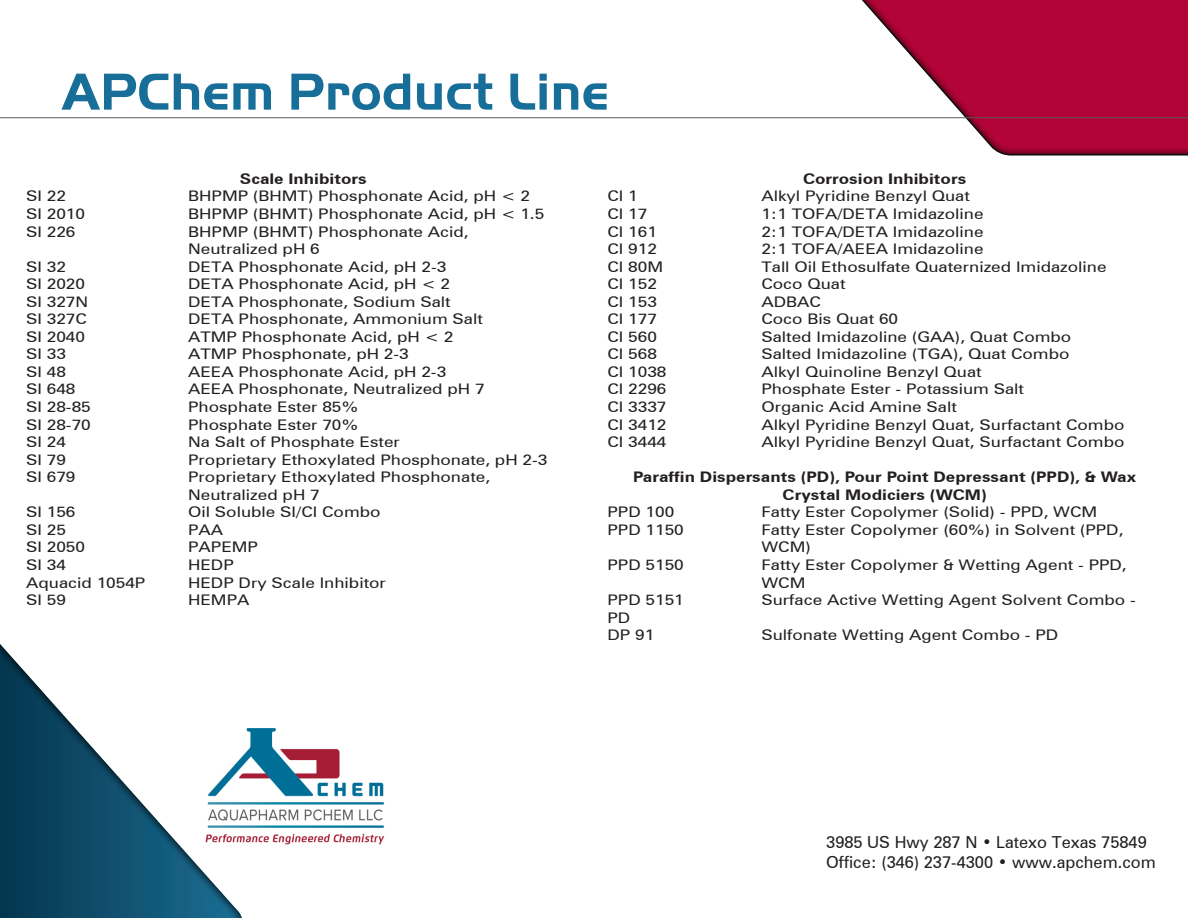
<style>
.page{position:relative;width:1188px;height:918px;background:#fff}
.page>*{position:absolute;margin:0;border:0;box-sizing:border-box;transform-origin:0 0}
.t1{font:700 54px "Handel Got D";color:#176e99}
.t2{font:16.5px/19.8px "Zurich BT";color:#211e1e}
.t3{font:14.7px/17.5px "Zurich BT";color:#231f20;scale:1.18 1}
.t4{font:700 14.7px/17.5px "Zurich BT";color:#231f20;text-align:center;scale:1.18 1}
</style>
<div class="page">
<svg style="left:0;top:644px;width:242px;height:274px"></svg>
<svg style="left:802px;top:0;width:386px;height:155px"></svg>
<hr style="left:0;top:117px;width:1188px;height:1px;background:#58595b">
<img style="left:203px;top:720px;width:182px;height:128px">
<h1 class="t1" style="left:61px;top:61px;width:549px">APChem Product Line</h1>
<p class="t4" style="left:240px;top:170px;width:109px">Scale Inhibitors</p>
<p class="t4" style="left:803px;top:170px;width:140px">Corrosion Inhibitors</p>
<p class="t3" style="left:26px;top:187px;width:35px">SI 22</p>
<p class="t3" style="left:188px;top:187px;width:291px">BHPMP (BHMT) Phosphonate Acid, pH &lt; 2</p>
<p class="t3" style="left:26px;top:205px;width:51px">SI 2010</p>
<p class="t3" style="left:188px;top:205px;width:303px">BHPMP (BHMT) Phosphonate Acid, pH &lt; 1.5</p>
<p class="t3" style="left:26px;top:222px;width:43px">SI 226</p>
<p class="t3" style="left:188px;top:222px;width:239px">BHPMP (BHMT) Phosphonate Acid,<br>Neutralized pH 6</p>
<p class="t3" style="left:26px;top:258px;width:35px">SI 32</p>
<p class="t3" style="left:188px;top:258px;width:220px">DETA Phosphonate Acid, pH 2-3</p>
<p class="t3" style="left:26px;top:275px;width:51px">SI 2020</p>
<p class="t3" style="left:188px;top:275px;width:224px">DETA Phosphonate Acid, pH &lt; 2</p>
<p class="t3" style="left:26px;top:293px;width:54px">SI 327N</p>
<p class="t3" style="left:188px;top:293px;width:224px">DETA Phosphonate, Sodium Salt</p>
<p class="t3" style="left:26px;top:310px;width:53px">SI 327C</p>
<p class="t3" style="left:188px;top:310px;width:251px">DETA Phosphonate, Ammonium Salt</p>
<p class="t3" style="left:26px;top:328px;width:51px">SI 2040</p>
<p class="t3" style="left:188px;top:328px;width:226px">ATMP Phosphonate Acid, pH &lt; 2</p>
<p class="t3" style="left:26px;top:345px;width:35px">SI 33</p>
<p class="t3" style="left:188px;top:345px;width:188px">ATMP Phosphonate, pH 2-3</p>
<p class="t3" style="left:26px;top:363px;width:35px">SI 48</p>
<p class="t3" style="left:188px;top:363px;width:220px">AEEA Phosphonate Acid, pH 2-3</p>
<p class="t3" style="left:26px;top:380px;width:43px">SI 648</p>
<p class="t3" style="left:188px;top:380px;width:253px">AEEA Phosphonate, Neutralized pH 7</p>
<p class="t3" style="left:26px;top:398px;width:56px">SI 28-85</p>
<p class="t3" style="left:188px;top:398px;width:146px">Phosphate Ester 85%</p>
<p class="t3" style="left:26px;top:415px;width:56px">SI 28-70</p>
<p class="t3" style="left:188px;top:415px;width:146px">Phosphate Ester 70%</p>
<p class="t3" style="left:26px;top:433px;width:35px">SI 24</p>
<p class="t3" style="left:188px;top:433px;width:181px">Na Salt of Phosphate Ester</p>
<p class="t3" style="left:26px;top:451px;width:35px">SI 79</p>
<p class="t3" style="left:188px;top:451px;width:306px">Proprietary Ethoxylated Phosphonate, pH 2-3</p>
<p class="t3" style="left:26px;top:468px;width:43px">SI 679</p>
<p class="t3" style="left:188px;top:468px;width:257px">Proprietary Ethoxylated Phosphonate,<br>Neutralized pH 7</p>
<p class="t3" style="left:26px;top:503px;width:43px">SI 156</p>
<p class="t3" style="left:188px;top:503px;width:165px">Oil Soluble SI/CI Combo</p>
<p class="t3" style="left:26px;top:521px;width:35px">SI 25</p>
<p class="t3" style="left:188px;top:521px;width:31px">PAA</p>
<p class="t3" style="left:26px;top:538px;width:51px">SI 2050</p>
<p class="t3" style="left:188px;top:538px;width:61px">PAPEMP</p>
<p class="t3" style="left:26px;top:556px;width:35px">SI 34</p>
<p class="t3" style="left:188px;top:556px;width:40px">HEDP</p>
<p class="t3" style="left:26px;top:573px;width:103px">Aquacid 1054P</p>
<p class="t3" style="left:188px;top:573px;width:169px">HEDP Dry Scale Inhibitor</p>
<p class="t3" style="left:26px;top:591px;width:35px">SI 59</p>
<p class="t3" style="left:188px;top:591px;width:53px">HEMPA</p>
<p class="t3" style="left:607px;top:187px;width:27px">CI 1</p>
<p class="t3" style="left:761px;top:187px;width:178px">Alkyl Pyridine Benzyl Quat</p>
<p class="t3" style="left:607px;top:205px;width:35px">CI 17</p>
<p class="t3" style="left:761px;top:205px;width:190px">1:1 TOFA/DETA Imidazoline</p>
<p class="t3" style="left:607px;top:222px;width:43px">CI 161</p>
<p class="t3" style="left:761px;top:222px;width:190px">2:1 TOFA/DETA Imidazoline</p>
<p class="t3" style="left:607px;top:240px;width:43px">CI 912</p>
<p class="t3" style="left:761px;top:240px;width:190px">2:1 TOFA/AEEA Imidazoline</p>
<p class="t3" style="left:607px;top:258px;width:49px">CI 80M</p>
<p class="t3" style="left:761px;top:258px;width:294px">Tall Oil Ethosulfate Quaternized Imidazoline</p>
<p class="t3" style="left:607px;top:275px;width:43px">CI 152</p>
<p class="t3" style="left:761px;top:275px;width:73px">Coco Quat</p>
<p class="t3" style="left:607px;top:293px;width:43px">CI 153</p>
<p class="t3" style="left:761px;top:293px;width:52px">ADBAC</p>
<p class="t3" style="left:607px;top:310px;width:43px">CI 177</p>
<p class="t3" style="left:761px;top:310px;width:117px">Coco Bis Quat 60</p>
<p class="t3" style="left:607px;top:328px;width:43px">CI 560</p>
<p class="t3" style="left:761px;top:328px;width:264px">Salted Imidazoline (GAA), Quat Combo</p>
<p class="t3" style="left:607px;top:345px;width:43px">CI 568</p>
<p class="t3" style="left:761px;top:345px;width:263px">Salted Imidazoline (TGA), Quat Combo</p>
<p class="t3" style="left:607px;top:363px;width:52px">CI 1038</p>
<p class="t3" style="left:761px;top:363px;width:188px">Alkyl Quinoline Benzyl Quat</p>
<p class="t3" style="left:607px;top:380px;width:52px">CI 2296</p>
<p class="t3" style="left:761px;top:380px;width:224px">Phosphate Ester - Potassium Salt</p>
<p class="t3" style="left:607px;top:398px;width:52px">CI 3337</p>
<p class="t3" style="left:761px;top:398px;width:167px">Organic Acid Amine Salt</p>
<p class="t3" style="left:607px;top:415px;width:52px">CI 3412</p>
<p class="t3" style="left:761px;top:415px;width:309px">Alkyl Pyridine Benzyl Quat, Surfactant Combo</p>
<p class="t3" style="left:607px;top:433px;width:52px">CI 3444</p>
<p class="t3" style="left:761px;top:433px;width:309px">Alkyl Pyridine Benzyl Quat, Surfactant Combo</p>
<p class="t4" style="left:633px;top:468px;width:428px">Paraffin Dispersants (PD), Pour Point Depressant (PPD), &amp; Wax<br>Crystal Modiciers (WCM)</p>
<p class="t3" style="left:607px;top:503px;width:58px">PPD 100</p>
<p class="t3" style="left:761px;top:503px;width:286px">Fatty Ester Copolymer (Solid) - PPD, WCM</p>
<p class="t3" style="left:607px;top:521px;width:66px">PPD 1150</p>
<p class="t3" style="left:761px;top:521px;width:308px">Fatty Ester Copolymer (60%) in Solvent (PPD,<br>WCM)</p>
<p class="t3" style="left:607px;top:556px;width:66px">PPD 5150</p>
<p class="t3" style="left:761px;top:556px;width:311px">Fatty Ester Copolymer &amp; Wetting Agent - PPD,<br>WCM</p>
<p class="t3" style="left:607px;top:591px;width:66px">PPD 5151</p>
<p class="t3" style="left:761px;top:591px;width:319px">Surface Active Wetting Agent Solvent Combo -</p>
<p class="t3" style="left:607px;top:609px;width:41px">PD<br>DP 91</p>
<p class="t3" style="left:761px;top:626px;width:253px">Sulfonate Wetting Agent Combo - PD</p>
<p class="t2" style="left:826px;top:833px;width:331px">3985 US Hwy 287 N • Latexo Texas 75849<br>Office: (346) 237-4300 • www.apchem.com</p>
</div>
